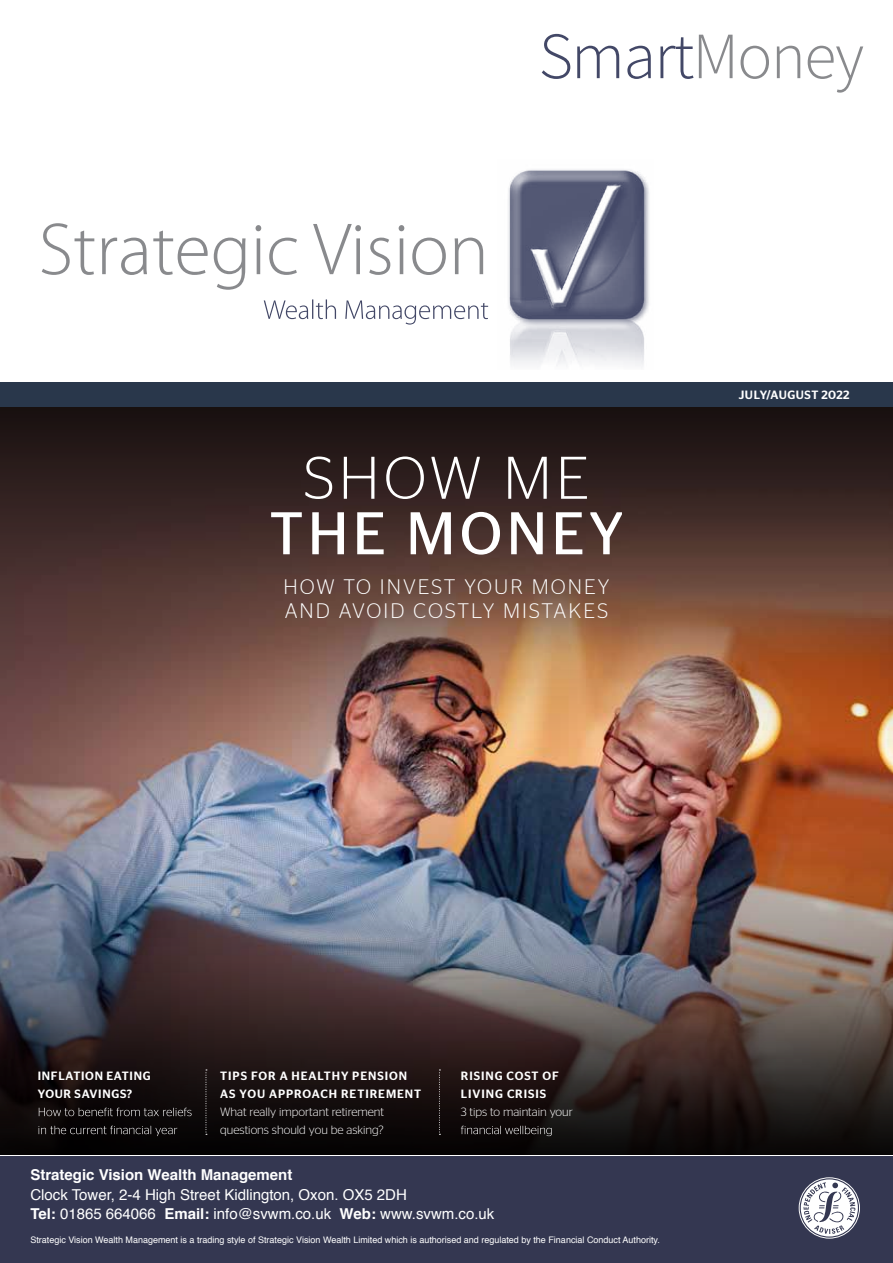
<style>
.page{position:relative;width:893px;height:1263px;background:#fff}
.page>*{position:absolute;margin:0;border:0;box-sizing:border-box;transform-origin:0 0}
.t1{font:300 66px "Source Sans Pro";letter-spacing:-.025em;color:#434867}
.t2{font:60px "Stag Sans";letter-spacing:.07em;color:#fff}
.t3{font:300 60px "Stag Sans";letter-spacing:.07em;color:#fff}
.t4{font:300 21px/24px "Stag Sans";letter-spacing:.095em;color:#fff}
.t5{font:15px/19.5px "Helvetica";color:#fff}
.t6{font:700 15px "Helvetica";color:#fff}
.t7{font:500 12px/18px "Stag Sans";letter-spacing:.075em;color:#fff}
.t8{font:300 12px/18px "Stag Sans";color:#fff}
.t9{font:500 12px "Stag Sans";letter-spacing:.03em;color:#fff}
.t10{font:9px "Helvetica";color:#fff}
.s1{color:#898a8d}
.s2{font-weight:700}
</style>
<div class="page">
<img style="left:508px;top:169px;width:141px;height:197px">
<svg style="left:264px;top:299px;width:224px;height:26px"></svg>
<svg style="left:42px;top:223px;width:441px;height:67px"></svg>
<div style="left:0;top:1153px;width:893px;height:110px;background:#343751"></div>
<svg style="left:799px;top:1177px;width:61px;height:61px"></svg>
<img style="left:0;top:756px;width:893px;height:48px">
<img style="left:0;top:804px;width:893px;height:350px">
<img style="left:0;top:406px;width:893px;height:350px">
<svg style="left:39px;top:1108px;width:153px;height:8px"></svg>
<svg style="left:39px;top:1126px;width:138px;height:10px"></svg>
<svg style="left:461px;top:1126px;width:91px;height:10px"></svg>
<svg style="left:206px;top:1069px;width:1px;height:66px"></svg>
<svg style="left:439px;top:1069px;width:1px;height:66px"></svg>
<div style="left:0;top:382px;width:893px;height:24px;background:#29374b"></div>
<h1 class="t1" style="left:539px;top:16px;width:327px">Smart<span class="s1">Money</span></h1>
<h2 class="t3" style="left:304px;top:445px;width:287px">SHOW ME</h2>
<h2 class="t2" style="left:269px;top:499px;width:356px">THE MONEY</h2>
<h3 class="t4" style="left:283px;top:574px;width:327px">HOW TO INVEST YOUR MONEY<br>AND AVOID COSTLY MISTAKES</h3>
<h3 class="t9" style="left:739px;top:388px;width:112px">JULY/AUGUST 2022</h3>
<h3 class="t7" style="left:38px;top:1067px;width:114px">INFLATION EATING<br>YOUR SAVINGS?</h3>
<h3 class="t7" style="left:220px;top:1067px;width:202px">TIPS FOR A HEALTHY PENSION<br>AS YOU APPROACH RETIREMENT</h3>
<h3 class="t8" style="left:220px;top:1103px;width:165px">What really important retirement questions should you be asking?</h3>
<h3 class="t7" style="left:461px;top:1067px;width:100px">RISING COST OF<br>LIVING CRISIS</h3>
<h3 class="t8" style="left:461px;top:1103px;width:114px">3 tips to maintain your</h3>
<h3 class="t6" style="left:30px;top:1163px;width:264px">Strategic Vision Wealth Management</h3>
<h3 class="t5" style="left:30px;top:1185px;width:466px">Clock Tower, 2-4 High Street Kidlington, Oxon. OX5 2DH<br><span class="s2">Tel:</span> 01865 664066 <span class="s2">Email:</span> info@svwm.co.uk <span class="s2">Web:</span> www.svwm.co.uk</h3>
<p class="t10" style="left:30px;top:1233px;width:631px">Strategic Vision Wealth Management is a trading style of Strategic Vision Wealth Limited which is authorised and regulated by the Financial Conduct Authority.</p>
</div>
